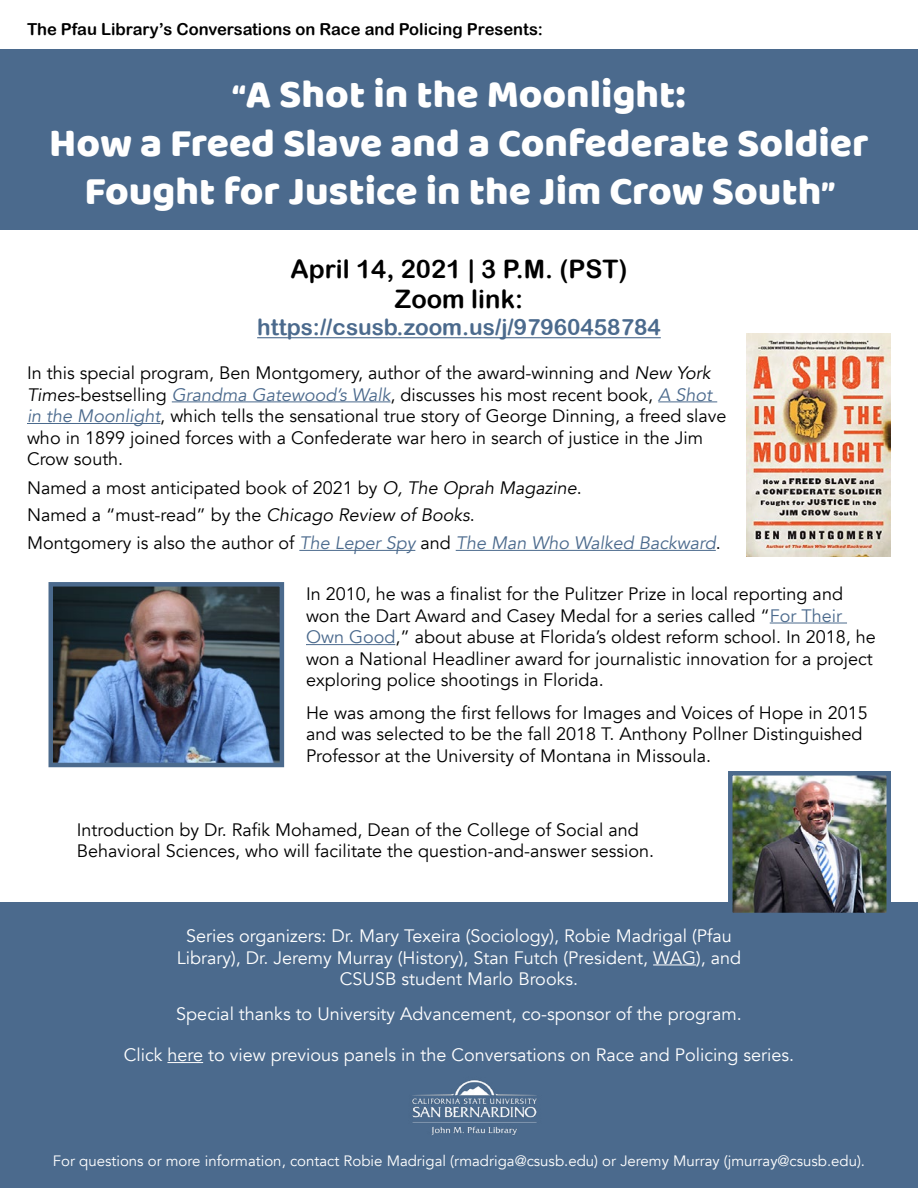
<style>
.page{position:relative;width:918px;height:1188px;background:#fff}
.page>*{position:absolute;margin:0;border:0;box-sizing:border-box;transform-origin:0 0}
.t1{font:40.5px/48.6px "Baloo";color:#fff;text-align:center}
.t2{font:25.5px/30.6px "Arial Rounded MT Bold";color:#000;text-align:center}
.t3{font:22.5px "Arial Rounded MT Bold";color:#4b6a8d}
.t4{font:18px/21.6px "Avenir";color:#000}
.t5{font:18px/21.6px "Avenir";color:#fff;text-align:center}
.t6{font:16.5px "Arial Rounded MT Bold";color:#000}
.t7{font:15px "Avenir";color:#fff}
.s1{font-size:33px}
.s2{font-style:italic}
.s3{font-style:italic;color:#4b6a8d}
.s4{color:#4b6a8d}
</style>
<div class="page">
<div style="left:0;top:50px;width:917px;height:180px;background:#4b6a8d"></div>
<div style="left:0;top:902px;width:917px;height:286px;background:#4b6a8d"></div>
<hr style="left:257px;top:337px;width:404px;height:1px;background:#4b6a8d">
<img style="left:54px;top:587px;width:225px;height:175px">
<div style="left:49px;top:582px;width:235px;height:185px;border:4px solid #4b6a8d"></div>
<img style="left:733px;top:776px;width:153px;height:136px">
<div style="left:728px;top:771px;width:163px;height:146px;border:4px solid #4b6a8d"></div>
<hr style="left:172px;top:401px;width:219px;height:1px;background:#4b6a8d">
<hr style="left:658px;top:401px;width:59px;height:1px;background:#4b6a8d">
<hr style="left:27px;top:423px;width:133px;height:1px;background:#4b6a8d">
<hr style="left:299px;top:550px;width:116px;height:1px;background:#4b6a8d">
<hr style="left:456px;top:550px;width:260px;height:1px;background:#4b6a8d">
<hr style="left:770px;top:623px;width:77px;height:1px;background:#4b6a8d">
<hr style="left:306px;top:644px;width:89px;height:1px;background:#4b6a8d">
<hr style="left:167px;top:1062px;width:36px;height:1px;background:#fff">
<hr style="left:653px;top:965px;width:43px;height:1px;background:#fff">
<img style="left:412px;top:1080px;width:125px;height:56px">
<img style="left:747px;top:333px;width:144px;height:223px">
<p class="t6" style="left:27px;top:20px;width:518px">The Pfau Library’s Conversations on Race and Policing Presents:</p>
<h1 class="t1" style="left:49px;top:69px;width:821px"><span class="s1">“</span>A Shot in the Moonlight:<br>How a Freed Slave and a Confederate Soldier<br>Fought for Justice in the Jim Crow South<span class="s1">”</span></h1>
<h2 class="t2" style="left:290px;top:253px;width:339px">April 14, 2021 | 3 P.M. (PST)<br>Zoom link:</h2>
<p class="t3" style="left:257px;top:314px;width:405px">https://csusb.zoom.us/j/97960458784</p>
<p class="t4" style="left:27px;top:362px;width:701px">In this special program, Ben Montgomery, author of the award-winning and <span class="s2">New York Times</span>-bestselling <span class="s3">Grandma Gatewood’s Walk</span>, discusses his most recent book, <span class="s3">A Shot in the Moonlight</span>, which tells the sensational true story of George Dinning, a freed slave who in 1899 joined forces with a Confederate war hero in search of justice in the Jim Crow south.</p>
<p class="t4" style="left:27px;top:474px;width:695px;line-height:27.6px">Named a most anticipated book of 2021 by <span class="s2">O, The Oprah Magazine</span>.<br>Named a “must-read” by the <span class="s2">Chicago Review of Books</span>.<br>Montgomery is also the author of <span class="s3">The Leper Spy</span> and <span class="s3">The Man Who Walked Backward</span>.</p>
<p class="t4" style="left:306px;top:583px;width:571px">In 2010, he was a finalist for the Pulitzer Prize in local reporting and won the Dart Award and Casey Medal for a series called “<span class="s4">For Their Own Good</span>,” about abuse at Florida’s oldest reform school. In 2018, he won a National Headliner award for journalistic innovation for a project exploring police shootings in Florida.</p>
<p class="t4" style="left:306px;top:702px;width:563px">He was among the first fellows for Images and Voices of Hope in 2015 and was selected to be the fall 2018 T. Anthony Pollner Distinguished<br>Professor at the University of Montana in Missoula.</p>
<p class="t4" style="left:77px;top:819px;width:579px">Introduction by Dr. Rafik Mohamed, Dean of the College of Social and<br>Behavioral Sciences, who will facilitate the question-and-answer session.</p>
<p class="t5" style="left:177px;top:925px;width:566px">Series organizers: Dr. Mary Texeira (Sociology), Robie Madrigal (Pfau<br>Library), Dr. Jeremy Murray (History), Stan Futch (President, WAG), and<br>CSUSB student Marlo Brooks.</p>
<p class="t5" style="left:176px;top:1004px;width:567px">Special thanks to University Advancement, co-sponsor of the program.</p>
<p class="t5" style="left:124px;top:1045px;width:672px">Click here to view previous panels in the Conversations on Race and Policing series.</p>
<p class="t7" style="left:53px;top:1152px;width:814px">For questions or more information, contact Robie Madrigal (rmadriga@csusb.edu) or Jeremy Murray (jmurray@csusb.edu).</p>
</div>
